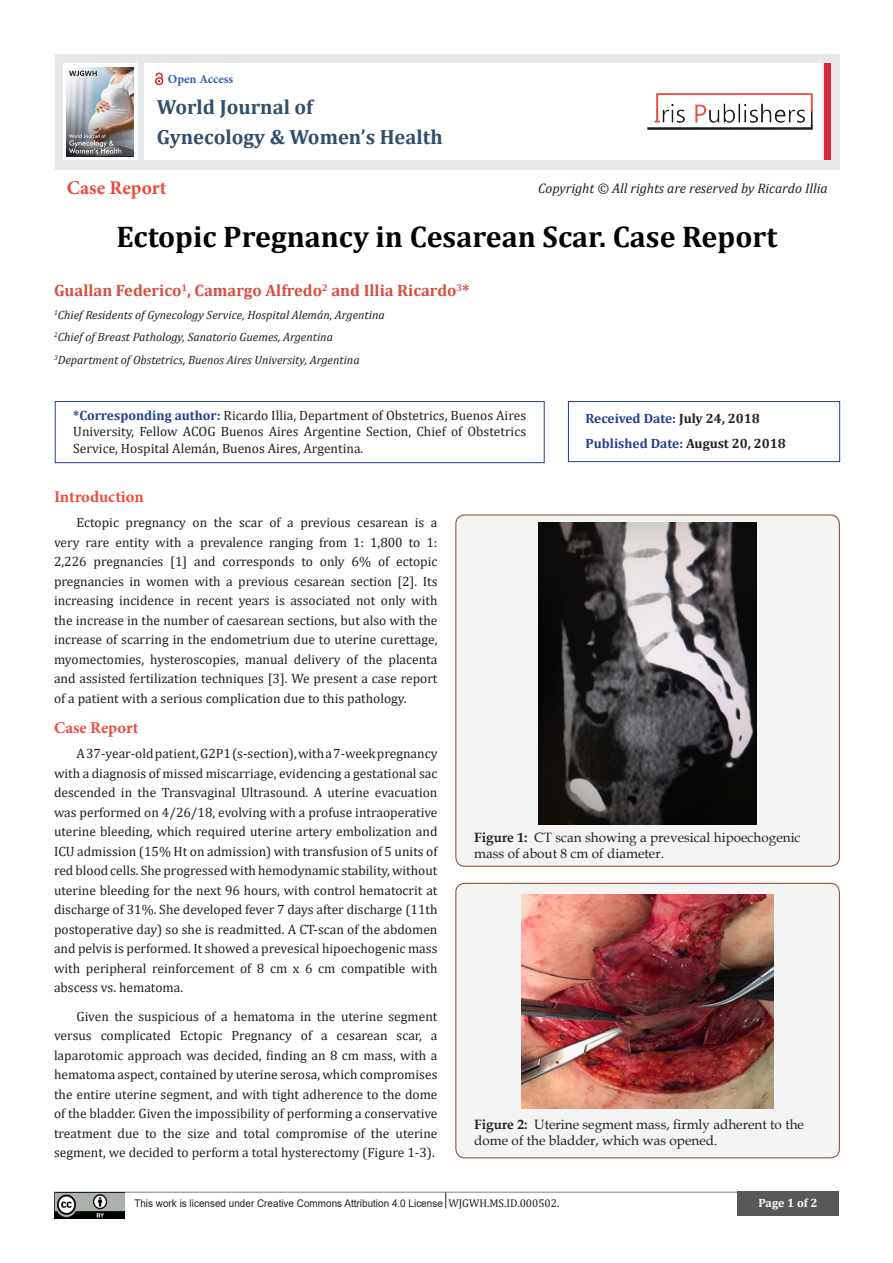
<style>
.page{position:relative;width:893px;height:1263px;background:#fff}
.page>*{position:absolute;margin:0;border:0;box-sizing:border-box;transform-origin:0 0}
.t1{font:700 30px "Cambria";color:#000303}
.t2{font:700 20.55px "Cambria";color:#314e6b}
.t3{font:700 19.5px "Minion Pro";letter-spacing:.005em;color:#e9493f}
.t4{font:700 16.5px "Cambria";color:#d84d41}
.t5{font:700 16.5px "Minion Pro";color:#ef4c3a}
.t6{font:italic 13.8px "Cambria";color:#231f20}
.t7{font:13.5px/19.5px "Cambria";color:#231f20;text-align:justify}
.t8{font:13.5px/16.2px "Book Antiqua";color:#231f20}
.t9{font:700 13.5px "Cambria";color:#253f8e}
.t10{font:700 12.45px "Minion Pro";color:#355eab}
.t11{font:italic 12px "Cambria";color:#231f20}
.t12{font:700 12px "Cambria";color:#fff}
.t13{font:10.65px "Arial";color:#231f20;scale:.94 1}
.s1{font-weight:700;color:#253f8e}
.s2{color:#231f20}
.s3{font-weight:700}
.s4{font-family:"Cambria";font-size:11.25px}
</style>
<div class="page">
<hr style="left:54px;top:1191px;width:785px;height:2px;background:#a8a9ad">
<div style="left:737px;top:1191px;width:102px;height:25px;background:#57585a"></div>
<div style="left:456px;top:515px;width:383px;height:351px;background:#f4f4f4;border-radius:9px"></div>
<div style="left:455px;top:515px;width:385px;height:352px;border:1px solid #824230;border-radius:9px"></div>
<img style="left:539px;top:522px;width:218px;height:302px">
<div style="left:456px;top:883px;width:383px;height:275px;background:#f4f4f4;border-radius:9px"></div>
<div style="left:455px;top:883px;width:385px;height:275px;border:1px solid #824230;border-radius:9px"></div>
<img style="left:522px;top:895px;width:252px;height:213px">
<div style="left:55px;top:401px;width:489px;height:62px;border:1px solid #253f8e"></div>
<div style="left:568px;top:401px;width:272px;height:61px;border:1px solid #253f8e"></div>
<div style="left:55px;top:54px;width:785px;height:116px;background:#e6e7e8"></div>
<div style="left:145px;top:64px;width:677px;height:96px;background:#fff"></div>
<div style="left:63px;top:64px;width:75px;height:96px;background:#fff"></div>
<img style="left:66px;top:67px;width:68px;height:89px">
<div style="left:824px;top:64px;width:7px;height:96px;background:#cf2e41"></div>
<img style="left:647px;top:94px;width:165px;height:36px">
<img style="left:155px;top:72px;width:9px;height:14px">
<img style="left:54px;top:1192px;width:70px;height:26px">
<svg style="left:445px;top:1192px;width:1px;height:16px"></svg>
<p class="t10" style="left:168px;top:70px;width:67px">Open Access</p>
<p class="t2" style="left:157px;top:92px;width:158px">World Journal of</p>
<p class="t2" style="left:157px;top:123px;width:287px">Gynecology &amp; Women’s Health</p>
<p class="t3" style="left:67px;top:174px;width:101px">Case Report</p>
<p class="t6" style="left:538px;top:178px;width:291px">Copyright © All rights are reserved by Ricardo Illia</p>
<p class="t1" style="left:116px;top:216px;width:662px">Ectopic Pregnancy in Cesarean Scar. Case Report</p>
<p class="t4" style="left:54px;top:279px;width:417px">Guallan Federico<sup>1</sup>, Camargo Alfredo<sup>2</sup> and Illia Ricardo<sup>3</sup>*</p>
<p class="t11" style="left:54px;top:306px;width:332px"><sup>1</sup>Chief Residents of Gynecology Service, Hospital Alemán, Argentina</p>
<p class="t11" style="left:54px;top:328px;width:280px"><sup>2</sup>Chief of Breast Pathology, Sanatorio Guemes, Argentina</p>
<p class="t11" style="left:54px;top:351px;width:307px"><sup>3</sup>Department of Obstetrics, Buenos Aires University, Argentina</p>
<p class="t7" style="left:73px;top:407px;width:454px;line-height:16.5px"><span class="s1">*Corresponding author:</span> Ricardo Illia, Department of Obstetrics, Buenos Aires University, Fellow ACOG Buenos Aires Argentine Section, Chief of Obstetrics Service, Hospital Alemán, Buenos Aires, Argentina.</p>
<p class="t9" style="left:585px;top:409px;width:176px">Received Date: <span class="s2">July 24, 2018</span></p>
<p class="t9" style="left:585px;top:434px;width:202px">Published Date: <span class="s2">August 20, 2018</span></p>
<p class="t5" style="left:54px;top:485px;width:91px">Introduction</p>
<p class="t7" style="left:54px;top:513px;width:385px;text-indent:22px">Ectopic pregnancy on the scar of a previous cesarean is a very rare entity with a prevalence ranging from 1: 1,800 to 1:<br>2,226 pregnancies [1] and corresponds to only 6% of ectopic pregnancies in women with a previous cesarean section [2]. Its increasing incidence in recent years is associated not only with the increase in the number of caesarean sections, but also with the increase of scarring in the endometrium due to uterine curettage, myomectomies, hysteroscopies, manual delivery of the placenta and assisted fertilization techniques [3]. We present a case report of a patient with a serious complication due to this pathology.</p>
<p class="t5" style="left:54px;top:716px;width:86px">Case Report</p>
<p class="t7" style="left:54px;top:744px;width:385px;text-indent:22px">A 37-year-old patient, G2P1 (s-section), with a 7-week pregnancy with a diagnosis of missed miscarriage, evidencing a gestational sac descended in the Transvaginal Ultrasound. A uterine evacuation was performed on 4/26/18, evolving with a profuse intraoperative uterine bleeding, which required uterine artery embolization and ICU admission (15% Ht on admission) with transfusion of 5 units of red blood cells. She progressed with hemodynamic stability, without uterine bleeding for the next 96 hours, with control hematocrit at discharge of 31%. She developed fever 7 days after discharge (11th postoperative day) so she is readmitted. A CT-scan of the abdomen and pelvis is performed. It showed a prevesical hipoechogenic mass with peripheral reinforcement of 8 cm x 6 cm compatible with abscess vs. hematoma.</p>
<p class="t7" style="left:54px;top:1006px;width:385px;text-indent:22px">Given the suspicious of a hematoma in the uterine segment versus complicated Ectopic Pregnancy of a cesarean scar, a laparotomic approach was decided, finding an 8 cm mass, with a hematoma aspect, contained by uterine serosa, which compromises the entire uterine segment, and with tight adherence to the dome of the bladder. Given the impossibility of performing a conservative treatment due to the size and total compromise of the uterine segment, we decided to perform a total hysterectomy (Figure 1-3).</p>
<p class="t8" style="left:474px;top:829px;width:328px"><span class="s3">Figure 1:</span> CT scan showing a prevesical hipoechogenic mass of about 8 cm of diameter.</p>
<p class="t8" style="left:474px;top:1116px;width:331px"><span class="s3">Figure 2:</span> Uterine segment mass, firmly adherent to the dome of the bladder, which was opened.</p>
<p class="t13" style="left:134px;top:1196px;width:454px">This work is licensed under Creative Commons Attribution 4.0 License <span class="s4">WJGWH.MS.ID.000502.</span></p>
<p class="t12" style="left:758px;top:1194px;width:60px">Page 1 of 2</p>
</div>
